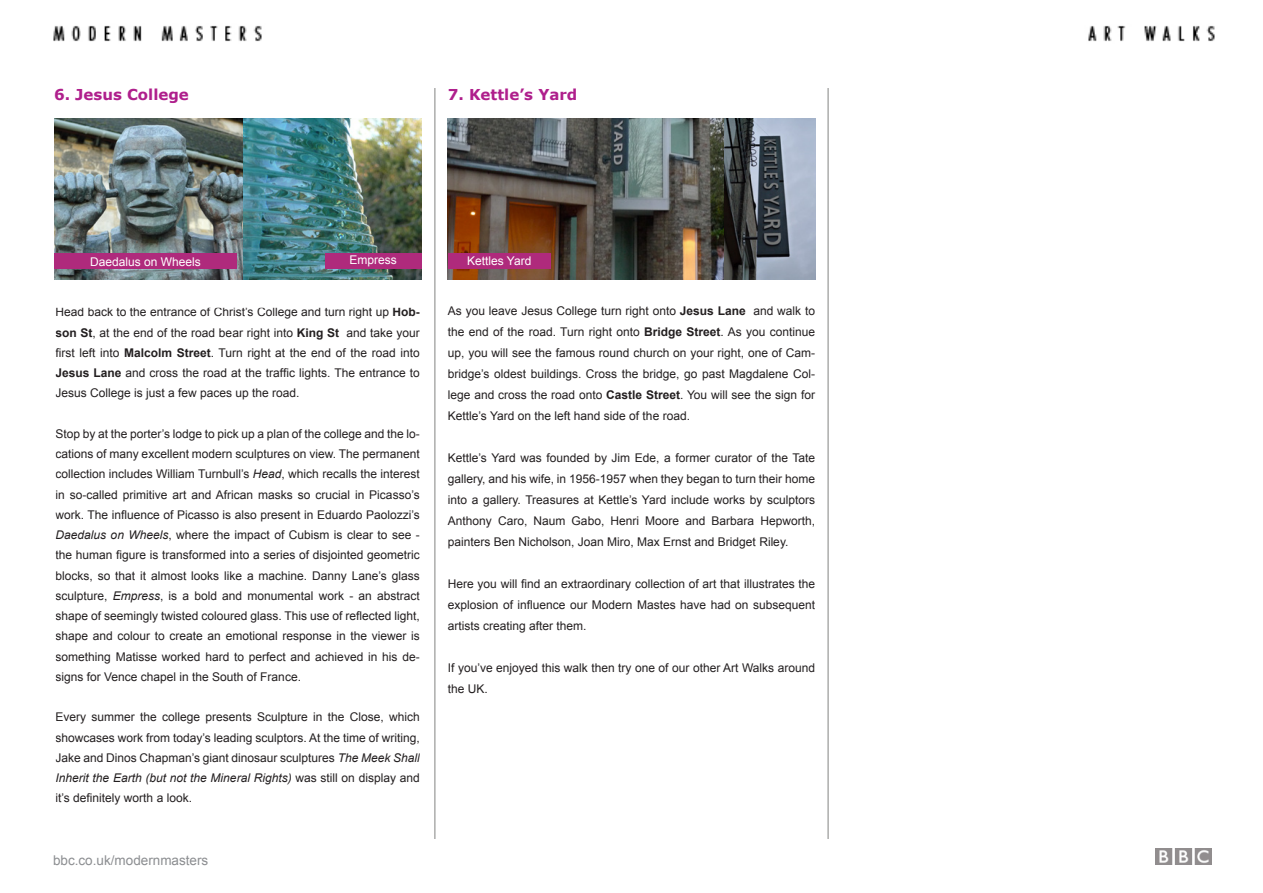
<style>
.page{position:relative;width:1263px;height:893px;background:#fff}
.page>*{position:absolute;margin:0;border:0;box-sizing:border-box;transform-origin:0 0}
.t1{font:700 15px "Verdana";color:#af1f8c}
.t2{font:13.5px "Arial";color:#8c8e91}
.t3{font:12px/20.2px "Arial";color:#231f20;text-align:justify}
.t4{font:12px "Arial";color:#fff}
.s1{font-weight:700}
.s2{font-style:italic}
</style>
<div class="page">
<img style="left:53px;top:25px;width:209px;height:17px">
<img style="left:1088px;top:25px;width:127px;height:17px">
<img style="left:1156px;top:848px;width:55px;height:16px">
<hr style="left:435px;top:88px;width:1px;height:751px;background:#040503">
<hr style="left:828px;top:88px;width:1px;height:751px;background:#040503">
<img style="left:54px;top:119px;width:367px;height:160px">
<div style="left:54px;top:253px;width:183px;height:16px;background:#af2a7c"></div>
<div style="left:325px;top:253px;width:96px;height:16px;background:#af2a7c"></div>
<img style="left:448px;top:119px;width:367px;height:160px">
<div style="left:448px;top:253px;width:103px;height:16px;background:#af2a7c"></div>
<p class="t1" style="left:54px;top:85px;width:136px">6. Jesus College</p>
<p class="t1" style="left:448px;top:85px;width:131px">7. Kettle’s Yard</p>
<p class="t4" style="left:90px;top:253px;width:112px">Daedalus on Wheels</p>
<p class="t4" style="left:349px;top:252px;width:49px">Empress</p>
<p class="t3" style="left:56px;top:302px;width:366px">Head back to the entrance of Christ’s College and turn right up <span class="s1">Hob&shy;son St</span>, at the end of the road bear right into <span class="s1">King St</span> and take your first left into <span class="s1">Malcolm Street</span>. Turn right at the end of the road into <span class="s1">Jesus Lane</span> and cross the road at the traffic lights. The entrance to Jesus College is just a few paces up the road.</p>
<p class="t3" style="left:56px;top:424px;width:366px">Stop by at the porter’s lodge to pick up a plan of the college and the lo&shy;cations of many excellent modern sculptures on view. The permanent collection includes William Turnbull’s <span class="s2">Head</span>, which recalls the interest in so-called primitive art and African masks so crucial in Picasso’s work. The influence of Picasso is also present in Eduardo Paolozzi’s <span class="s2">Daedalus on Wheels</span>, where the impact of Cubism is clear to see - the human figure is transformed into a series of disjointed geometric blocks, so that it almost looks like a machine. Danny Lane’s glass sculpture, <span class="s2">Empress</span>, is a bold and monumental work - an abstract shape of seemingly twisted coloured glass. This use of reflected light, shape and colour to create an emotional response in the viewer is something Matisse worked hard to perfect and achieved in his de&shy;signs for Vence chapel in the South of France.</p>
<p class="t3" style="left:56px;top:707px;width:366px">Every summer the college presents Sculpture in the Close, which showcases work from today’s leading sculptors. At the time of writing, Jake and Dinos Chapman’s giant dinosaur sculptures <span class="s2">The Meek Shall Inherit the Earth (but not the Mineral Rights)</span> was still on display and it’s definitely worth a look.</p>
<p class="t2" style="left:53px;top:851px;width:157px">bbc.co.uk/modernmasters</p>
<p class="t4" style="left:467px;top:253px;width:66px">Kettles Yard</p>
<p class="t3" style="left:448px;top:300px;width:369px;line-height:21px">As you leave Jesus College turn right onto <span class="s1">Jesus Lane</span> and walk to the end of the road. Turn right onto <span class="s1">Bridge Street</span>. As you continue up, you will see the famous round church on your right, one of Cam&shy;bridge’s oldest buildings. Cross the bridge, go past Magdalene Col&shy;lege and cross the road onto <span class="s1">Castle Street</span>. You will see the sign for Kettle’s Yard on the left hand side of the road.</p>
<p class="t3" style="left:448px;top:447px;width:369px;line-height:21px">Kettle’s Yard was founded by Jim Ede, a former curator of the Tate gallery, and his wife, in 1956-1957 when they began to turn their home into a gallery. Treasures at Kettle’s Yard include works by sculptors Anthony Caro, Naum Gabo, Henri Moore and Barbara Hepworth, painters Ben Nicholson, Joan Miro, Max Ernst and Bridget Riley.</p>
<p class="t3" style="left:448px;top:573px;width:369px;line-height:21px">Here you will find an extraordinary collection of art that illustrates the explosion of influence our Modern Mastes have had on subsequent artists creating after them.</p>
<p class="t3" style="left:448px;top:657px;width:369px;line-height:21px">If you’ve enjoyed this walk then try one of our other Art Walks around the UK.</p>
</div>
